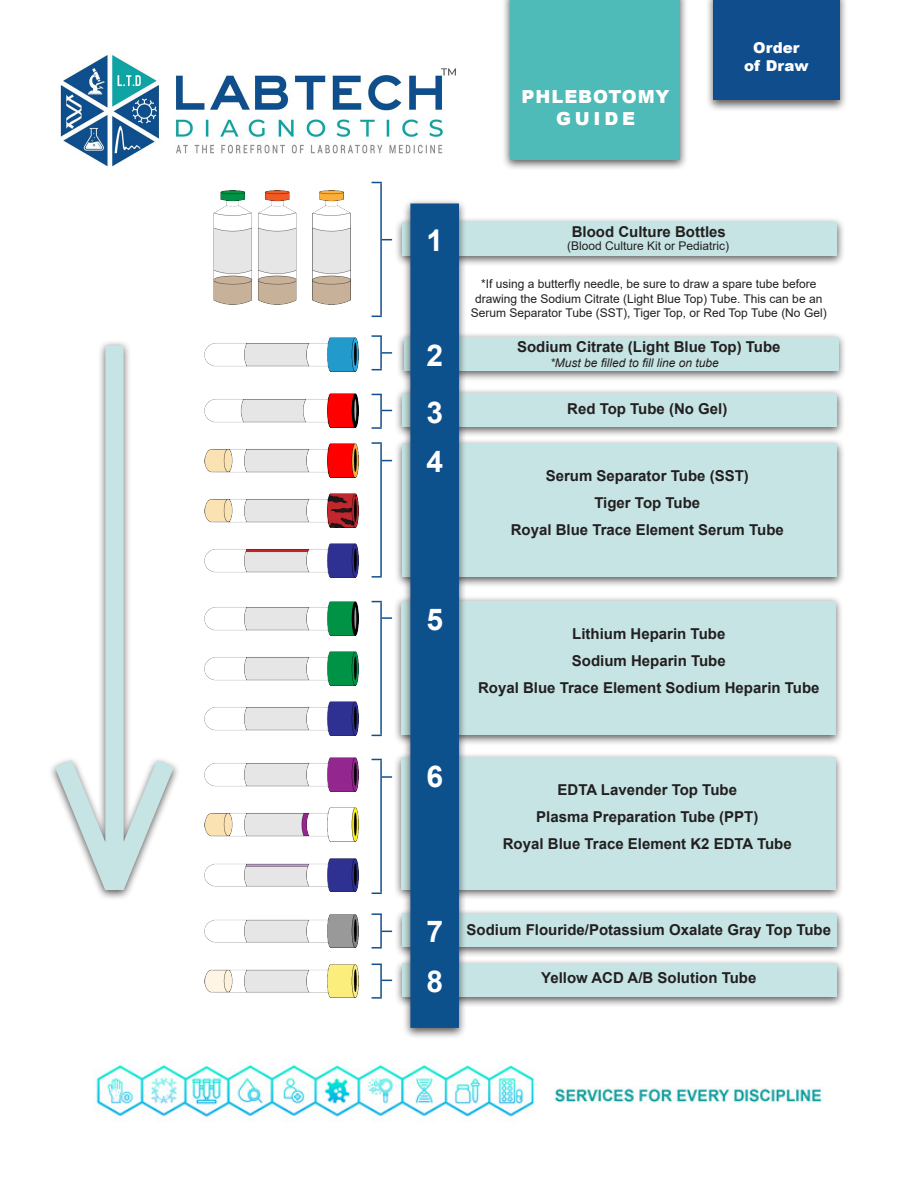
<style>
.page{position:relative;width:918px;height:1188px;background:#fff}
.page>*{position:absolute;margin:0;border:0;box-sizing:border-box;transform-origin:0 0}
.t1{font:700 30px "Arial";color:#fff}
.t2{font:900 18px/21.6px "Arial";letter-spacing:.05em;color:#fff;text-align:center}
.t3{font:700 15px "Arial";color:#231f20}
.t4{font:900 15px "Arial";color:#fff}
.t5{font:12px/14.4px "Arial";color:#231f20;text-align:center}
.t6{font:italic 12px "Arial";color:#231f20}
</style>
<div class="page">
<div style="left:705px;top:0;width:142px;height:112px;background:#231f20;opacity:.75"></div>
<div style="left:713px;top:0;width:126px;height:100px;background:#104d8c"></div>
<div style="left:502px;top:0;width:186px;height:170px;background:#231f20;opacity:.75"></div>
<div style="left:510px;top:0;width:170px;height:159px;background:#4ebbb8"></div>
<img style="left:60px;top:54px;width:396px;height:113px">
<img style="left:93px;top:1061px;width:730px;height:61px">
<img style="left:204px;top:337px;width:154px;height:34px">
<img style="left:204px;top:393px;width:154px;height:34px">
<img style="left:204px;top:443px;width:154px;height:34px">
<img style="left:204px;top:493px;width:154px;height:34px">
<img style="left:204px;top:543px;width:154px;height:35px">
<img style="left:204px;top:601px;width:154px;height:34px">
<img style="left:204px;top:651px;width:154px;height:34px">
<img style="left:204px;top:701px;width:154px;height:34px">
<img style="left:204px;top:757px;width:154px;height:34px">
<img style="left:204px;top:807px;width:154px;height:35px">
<img style="left:204px;top:858px;width:154px;height:34px">
<img style="left:204px;top:914px;width:154px;height:34px">
<img style="left:204px;top:964px;width:154px;height:34px">
<svg style="left:55px;top:345px;width:119px;height:545px"></svg>
<div style="left:394px;top:217px;width:452px;height:50px;background:#231f20;opacity:.75"></div>
<div style="left:402px;top:222px;width:435px;height:34px;background:#c6e4e4"></div>
<div style="left:396px;top:332px;width:451px;height:49px;background:#231f20;opacity:.75"></div>
<div style="left:404px;top:337px;width:435px;height:33px;background:#c6e4e4"></div>
<div style="left:394px;top:388px;width:452px;height:50px;background:#231f20;opacity:.75"></div>
<div style="left:402px;top:393px;width:435px;height:34px;background:#c6e4e4"></div>
<div style="left:394px;top:438px;width:452px;height:150px;background:#231f20;opacity:.75"></div>
<div style="left:402px;top:443px;width:435px;height:134px;background:#c6e4e4"></div>
<div style="left:393px;top:596px;width:451px;height:150px;background:#231f20;opacity:.75"></div>
<div style="left:401px;top:601px;width:435px;height:134px;background:#c6e4e4"></div>
<div style="left:393px;top:752px;width:451px;height:148px;background:#231f20;opacity:.75"></div>
<div style="left:401px;top:757px;width:435px;height:132px;background:#c6e4e4"></div>
<div style="left:394px;top:908px;width:452px;height:50px;background:#231f20;opacity:.75"></div>
<div style="left:402px;top:913px;width:435px;height:34px;background:#c6e4e4"></div>
<div style="left:394px;top:958px;width:452px;height:50px;background:#231f20;opacity:.75"></div>
<div style="left:402px;top:964px;width:435px;height:33px;background:#c6e4e4"></div>
<div style="left:402px;top:198px;width:65px;height:841px;background:#231f20;opacity:.75"></div>
<div style="left:410px;top:203px;width:49px;height:825px;background:#0c518c;border:2px solid #124f8e"></div>
<hr style="left:380px;top:336px;width:2px;height:33px;background:#124f8e">
<svg style="left:372px;top:335px;width:10px;height:2px"></svg>
<hr style="left:380px;top:394px;width:2px;height:33px;background:#124f8e">
<svg style="left:372px;top:427px;width:10px;height:2px"></svg>
<hr style="left:380px;top:444px;width:2px;height:132px;background:#124f8e">
<svg style="left:372px;top:442px;width:10px;height:2px"></svg>
<svg style="left:372px;top:576px;width:10px;height:2px"></svg>
<hr style="left:380px;top:602px;width:2px;height:133px;background:#124f8e">
<hr style="left:380px;top:760px;width:2px;height:133px;background:#124f8e">
<hr style="left:380px;top:914px;width:2px;height:33px;background:#124f8e">
<svg style="left:372px;top:913px;width:10px;height:2px"></svg>
<svg style="left:372px;top:947px;width:10px;height:2px"></svg>
<hr style="left:380px;top:964px;width:2px;height:33px;background:#124f8e">
<svg style="left:372px;top:997px;width:10px;height:2px"></svg>
<hr style="left:380px;top:183px;width:2px;height:133px;background:#124f8e">
<svg style="left:382px;top:352px;width:10px;height:2px"></svg>
<svg style="left:382px;top:617px;width:10px;height:2px"></svg>
<svg style="left:382px;top:776px;width:10px;height:2px"></svg>
<img style="left:213px;top:190px;width:137px;height:115px">
<p class="t2" style="left:522px;top:85px;width:149px">PHLEBOTOMY<br>GUIDE</p>
<p class="t4" style="left:753px;top:36px;width:48px">Order</p>
<p class="t4" style="left:744px;top:54px;width:66px">of Draw</p>
<p class="t1" style="left:426px;top:220px;width:18px">1</p>
<p class="t1" style="left:426px;top:335px;width:18px">2</p>
<p class="t1" style="left:426px;top:391px;width:18px">3</p>
<p class="t1" style="left:426px;top:440px;width:18px">4</p>
<p class="t3" style="left:572px;top:222px;width:156px">Blood Culture Bottles</p>
<p class="t5" style="left:567px;top:239px;width:164px">(Blood Culture Kit or Pediatric)</p>
<p class="t5" style="left:471px;top:277px;width:357px">*If using a butterfly needle, be sure to draw a spare tube before drawing the Sodium Citrate (Light Blue Top) Tube. This can be an<br>Serum Separator Tube (SST), Tiger Top, or Red Top Tube (No Gel)</p>
<p class="t3" style="left:517px;top:336px;width:265px">Sodium Citrate (Light Blue Top) Tube</p>
<p class="t6" style="left:550px;top:355px;width:170px">*Must be filled to fill line on tube</p>
<p class="t3" style="left:567px;top:398px;width:162px">Red Top Tube (No Gel)</p>
<p class="t3" style="left:546px;top:465px;width:205px">Serum Separator Tube (SST)</p>
<p class="t3" style="left:594px;top:492px;width:107px">Tiger Top Tube</p>
<p class="t3" style="left:511px;top:519px;width:275px">Royal Blue Trace Element Serum Tube</p>
<p class="t1" style="left:426px;top:599px;width:18px">5</p>
<p class="t3" style="left:572px;top:623px;width:155px">Lithium Heparin Tube</p>
<p class="t3" style="left:572px;top:650px;width:155px">Sodium Heparin Tube</p>
<p class="t3" style="left:478px;top:677px;width:343px">Royal Blue Trace Element Sodium Heparin Tube</p>
<p class="t1" style="left:426px;top:756px;width:18px">6</p>
<p class="t3" style="left:558px;top:779px;width:181px">EDTA Lavender Top Tube</p>
<p class="t3" style="left:536px;top:806px;width:224px">Plasma Preparation Tube (PPT)</p>
<p class="t3" style="left:503px;top:833px;width:290px">Royal Blue Trace Element K2 EDTA Tube</p>
<p class="t1" style="left:426px;top:910px;width:18px">7</p>
<p class="t1" style="left:426px;top:960px;width:18px">8</p>
<p class="t3" style="left:467px;top:919px;width:366px">Sodium Flouride/Potassium Oxalate Gray Top Tube</p>
<p class="t3" style="left:541px;top:968px;width:217px">Yellow ACD A/B Solution Tube</p>
</div>
